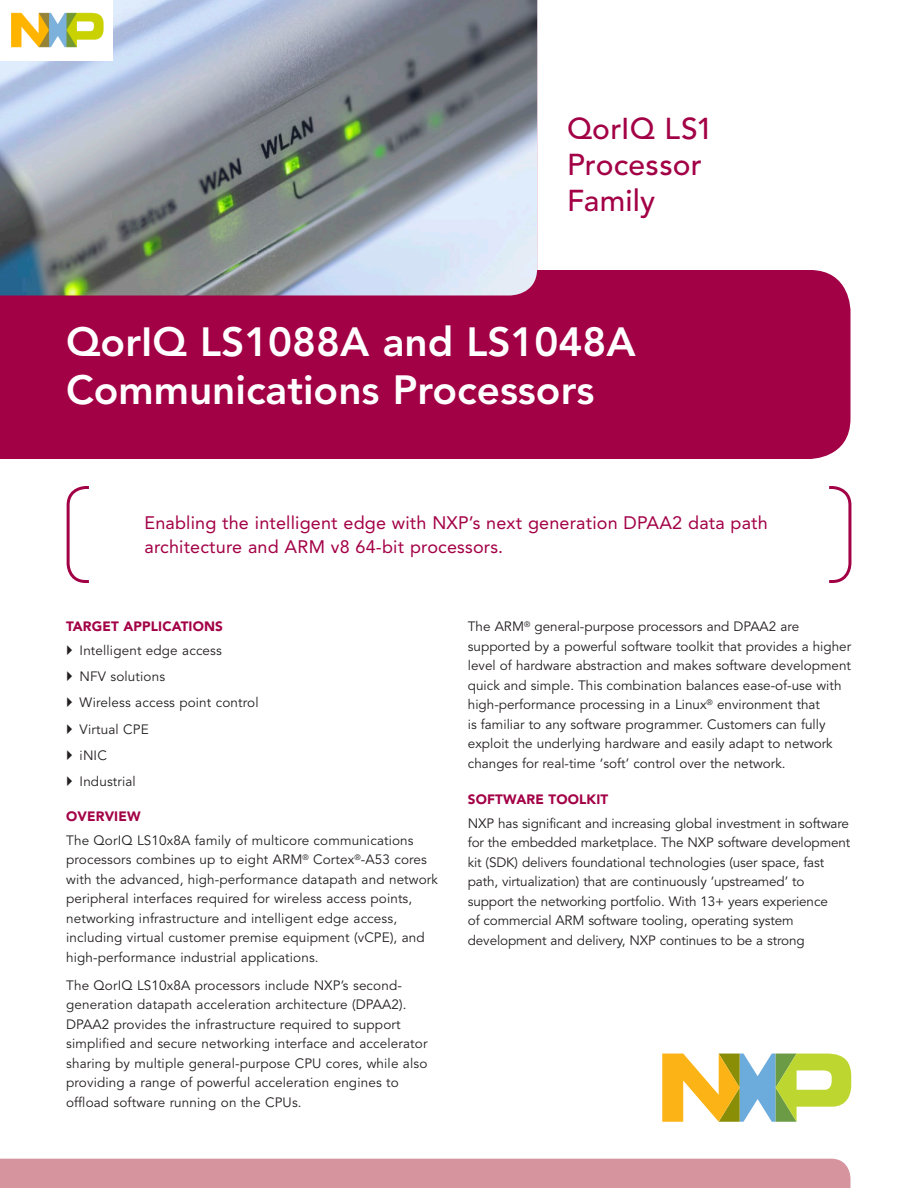
<style>
.page{position:relative;width:918px;height:1188px;background:#fff}
.page>*{position:absolute;margin:0;border:0;box-sizing:border-box;transform-origin:0 0}
._1-NXP_Main_Headline{font:800 40.5px "Avenir LT Std";color:#fff}
._2-NXP_Main_Subhead{font:500 30px/36px "Avenir LT Std";letter-spacing:.01em;color:#a30146}
._3-NXP_Intro_Body_Te{font:18px/24px "Avenir LT Std";letter-spacing:.01em;color:#a30146}
._0-NXP_Body_Text{font:13.5px/19.5px "Avenir LT Std";color:#231f20}
._4-NXP_Body_Text_Hea{font:900 13.5px "Avenir LT Std";letter-spacing:.01em;color:#a30146}
</style>
<div class="page">
<svg style="left:662px;top:1054px;width:189px;height:68px"></svg>
<svg style="left:66px;top:486px;width:786px;height:97px"></svg>
<div style="left:0;top:1159px;width:850px;height:29px;background:#d6959e"></div>
<div style="left:0;top:270px;width:850px;height:189px;background:#a30146"></div>
<img style="left:0;top:0;width:537px;height:296px">
<img style="left:0;top:0;width:112px;height:60px">
<p class="_2-NXP_Main_Subhead" style="left:567px;top:111px;width:147px">QorIQ LS1<br>Processor<br>Family</p>
<p class="_1-NXP_Main_Headline" style="left:66px;top:317px;width:571px">QorIQ LS1088A and LS1048A</p>
<p class="_1-NXP_Main_Headline" style="left:66px;top:366px;width:530px">Communications Processors</p>
<p class="_3-NXP_Intro_Body_Te" style="left:144px;top:511px;width:625px">Enabling the intelligent edge with NXP’s next generation DPAA2 data path architecture and ARM v8 64-bit processors.</p>
<p class="_4-NXP_Body_Text_Hea" style="left:66px;top:618px;width:158px">TARGET APPLICATIONS</p>
<p class="_0-NXP_Body_Text" style="left:80px;top:641px;width:144px">Intelligent edge access</p>
<p class="_0-NXP_Body_Text" style="left:80px;top:667px;width:87px">NFV solutions</p>
<p class="_0-NXP_Body_Text" style="left:80px;top:693px;width:180px">Wireless access point control</p>
<p class="_0-NXP_Body_Text" style="left:80px;top:720px;width:71px">Virtual CPE</p>
<p class="_0-NXP_Body_Text" style="left:80px;top:746px;width:29px">iNIC</p>
<p class="_0-NXP_Body_Text" style="left:80px;top:772px;width:58px">Industrial</p>
<p class="_4-NXP_Body_Text_Hea" style="left:66px;top:808px;width:76px">OVERVIEW</p>
<p class="_0-NXP_Body_Text" style="left:66px;top:831px;width:373px">The QorIQ LS10x8A family of multicore communications processors combines up to eight ARM<sup>®</sup> Cortex<sup>®</sup>-A53 cores with the advanced, high-performance datapath and network peripheral interfaces required for wireless access points, networking infrastructure and intelligent edge access, including virtual customer premise equipment (vCPE), and high-performance industrial applications.</p>
<p class="_0-NXP_Body_Text" style="left:66px;top:976px;width:363px">The QorIQ LS10x8A processors include NXP’s second&shy;generation datapath acceleration architecture (DPAA2).<br>DPAA2 provides the infrastructure required to support simplified and secure networking interface and accelerator sharing by multiple general-purpose CPU cores, while also providing a range of powerful acceleration engines to offload software running on the CPUs.</p>
<p class="_0-NXP_Body_Text" style="left:468px;top:617px;width:385px">The ARM<sup>®</sup> general-purpose processors and DPAA2 are supported by a powerful software toolkit that provides a higher level of hardware abstraction and makes software development quick and simple. This combination balances ease-of-use with high-performance processing in a Linux<sup>®</sup> environment that<br>is familiar to any software programmer. Customers can fully exploit the underlying hardware and easily adapt to network changes for real-time ‘soft’ control over the network.</p>
<p class="_4-NXP_Body_Text_Hea" style="left:468px;top:791px;width:142px">SOFTWARE TOOLKIT</p>
<p class="_0-NXP_Body_Text" style="left:468px;top:814px;width:384px">NXP has significant and increasing global investment in software for the embedded marketplace. The NXP software development kit (SDK) delivers foundational technologies (user space, fast path, virtualization) that are continuously ‘upstreamed’ to support the networking portfolio. With 13+ years experience<br>of commercial ARM software tooling, operating system development and delivery, NXP continues to be a strong</p>
</div>
